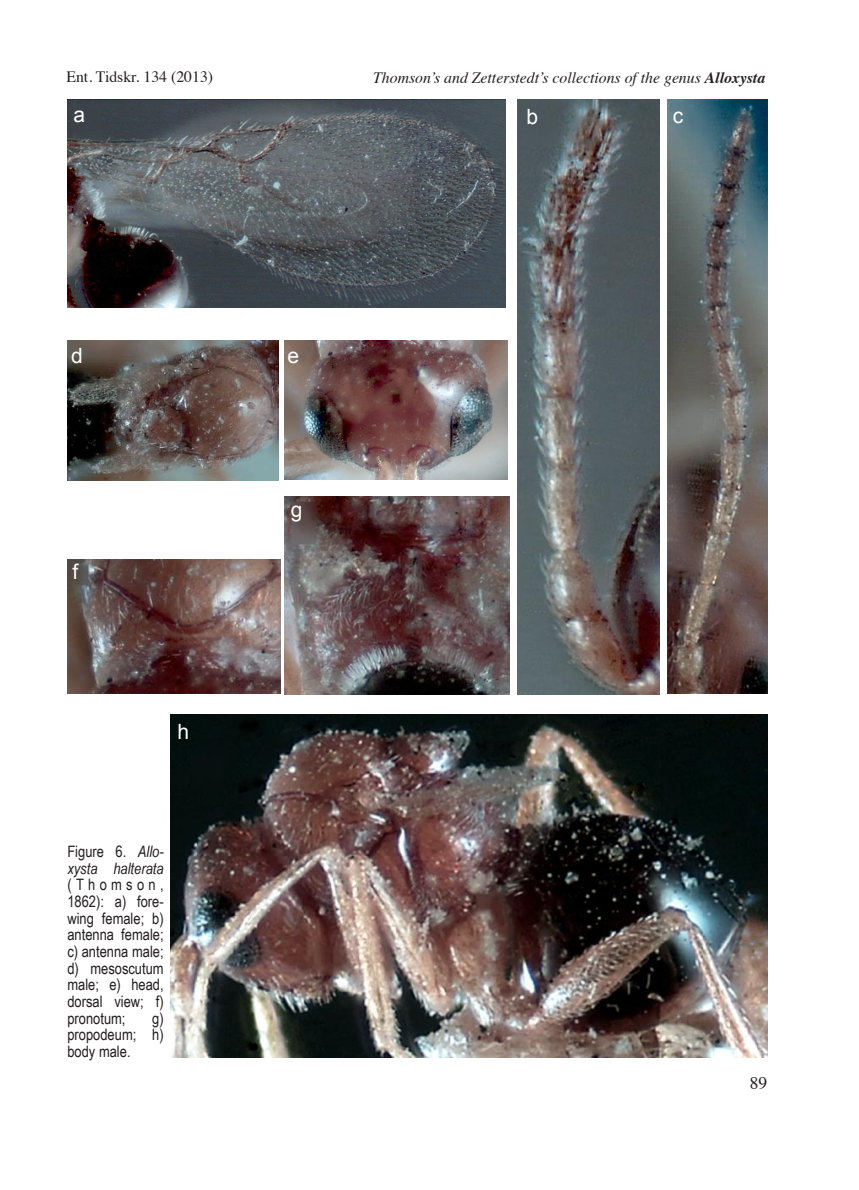
<style>
.page{position:relative;width:859px;height:1190px;background:#fff}
.page>*{position:absolute;margin:0;border:0;box-sizing:border-box;transform-origin:0 0}
.t1{font:21px "Arial";color:#fff}
.t2{font:17.5px "Times";color:#231f20}
.t3{font:15.75px/16.6px "Arial Narrow";color:#231f20;text-align:justify}
.t4{font:italic 15.75px "Times";color:#231f20}
.t5{font:italic 15.75px/16.6px "Arial Narrow";color:#231f20}
.t6{font:15.75px "Times";color:#231f20}
.s1{font-weight:700}
.s2{font-style:normal}
</style>
<div class="page">
<img style="left:67px;top:341px;width:211px;height:140px">
<img style="left:518px;top:99px;width:141px;height:595px">
<img style="left:668px;top:99px;width:99px;height:594px">
<img style="left:67px;top:99px;width:438px;height:208px">
<img style="left:67px;top:559px;width:214px;height:134px">
<img style="left:284px;top:496px;width:225px;height:198px">
<img style="left:171px;top:714px;width:596px;height:342px">
<img style="left:284px;top:341px;width:224px;height:138px">
<p class="t6" style="left:66px;top:62px;width:148px">Ent. Tidskr. 134 (2013)</p>
<p class="t4" style="left:373px;top:63px;width:393px">Thomson’s and Zetterstedt’s collections of the genus <span class="s1">Alloxysta</span></p>
<h1 class="t1" style="left:74px;top:101px;width:13px">a</h1>
<h1 class="t1" style="left:526px;top:103px;width:13px">b</h1>
<h1 class="t1" style="left:673px;top:102px;width:12px">c</h1>
<h1 class="t1" style="left:71px;top:341px;width:13px">d</h1>
<h1 class="t1" style="left:72px;top:558px;width:7px">f</h1>
<h1 class="t1" style="left:177px;top:717px;width:13px">h</h1>
<p class="t5" style="left:67px;top:842px;width:98px"><span class="s2">Figure 6.</span> Allo&shy;xysta halterata</p>
<p class="t3" style="left:67px;top:875px;width:98px">(Thomson, 1862): a) fore&shy;wing female; b) antenna female; c) antenna male; d) mesoscutum male; e) head, dorsal view; f) pronotum;</p>
<p class="t3" style="left:67px;top:1008px;width:98px;text-indent:85px">g) propodeum; h) body male.</p>
<h1 class="t1" style="left:287px;top:342px;width:13px">e</h1>
<h1 class="t1" style="left:291px;top:495px;width:13px">g</h1>
<p class="t2" style="left:749px;top:1066px;width:19px">89</p>
</div>
